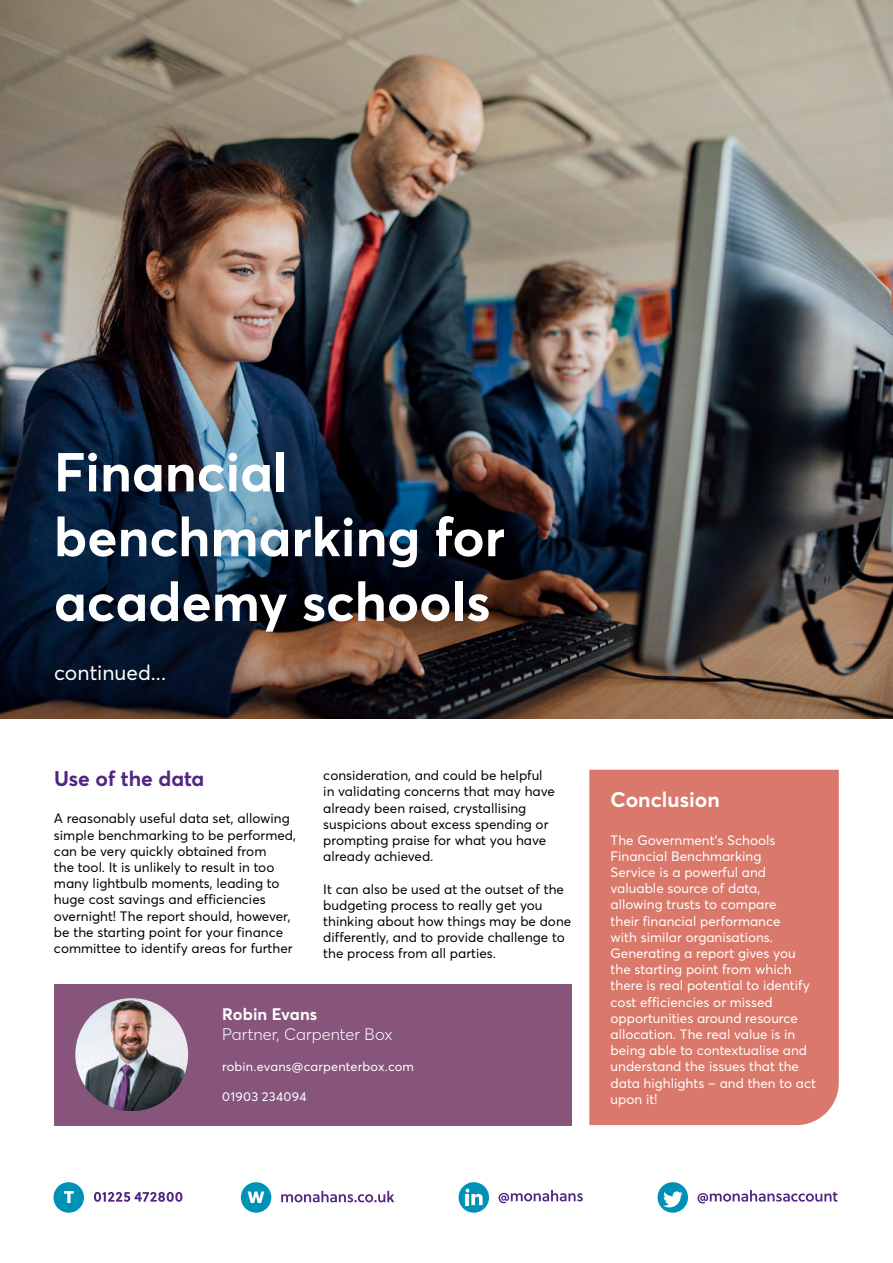
<style>
.page{position:relative;width:893px;height:1263px;background:#fff}
.page>*{position:absolute;margin:0;border:0;box-sizing:border-box;transform-origin:0 0}
.t1{font:700 54px/64.8px "Averta";color:#fff}
.t2{font:700 21px "Averta";color:#522583}
.t3{font:21px "Averta";color:#fff}
.t4{font:700 21px "Averta";color:#fff}
.t5{font:300 16.5px "Averta";color:#fff}
.t6{font:700 16.5px "Averta";color:#fff}
.t7{font:13.5px/16.2px "Averta";color:#000}
.t8{font:13.5px/16.2px "Averta";color:#fff}
.t9{font:12.75px "Averta";letter-spacing:.015em;color:#fff}
</style>
<div class="page">
<img style="left:0;top:0;width:893px;height:719px">
<div style="left:589px;top:770px;width:250px;height:355px;background:#da796b"></div>
<div style="left:54px;top:984px;width:517px;height:141px;background:#87557c"></div>
<img style="left:75px;top:998px;width:113px;height:113px;border-radius:56px">
<svg style="left:697px;top:1190px;width:141px;height:13px"></svg>
<div style="left:657px;top:1182px;width:31px;height:31px;background:#0092b6;border-radius:50%"></div>
<svg style="left:662px;top:1191px;width:21px;height:20px"></svg>
<svg style="left:499px;top:1190px;width:84px;height:13px"></svg>
<div style="left:459px;top:1182px;width:30px;height:31px;background:#0092b6;border-radius:50%"></div>
<svg style="left:466px;top:1188px;width:17px;height:17px"></svg>
<svg style="left:281px;top:1191px;width:113px;height:11px"></svg>
<div style="left:241px;top:1182px;width:30px;height:31px;background:#0092b6;border-radius:50%"></div>
<svg style="left:248px;top:1191px;width:16px;height:12px"></svg>
<div style="left:53px;top:1182px;width:31px;height:31px;background:#0092b6;border-radius:50%"></div>
<svg style="left:64px;top:1191px;width:10px;height:12px"></svg>
<svg style="left:94px;top:1192px;width:88px;height:10px"></svg>
<h1 class="t1" style="left:54px;top:439px;width:452px">Financial benchmarking for academy schools</h1>
<h2 class="t3" style="left:54px;top:660px;width:114px">continued...</h2>
<h2 class="t2" style="left:54px;top:765px;width:152px">Use of the data</h2>
<p class="t7" style="left:54px;top:810px;width:244px">A reasonably useful data set, allowing simple benchmarking to be performed, can be very quickly obtained from<br>the tool. It is unlikely to result in too many lightbulb moments, leading to huge cost savings and efficiencies overnight! The report should, however, be the starting point for your finance committee to identify areas for further</p>
<p class="t7" style="left:323px;top:767px;width:233px">consideration, and could be helpful in validating concerns that may have already been raised, crystallising suspicions about excess spending or prompting praise for what you have already achieved.</p>
<p class="t7" style="left:323px;top:880px;width:249px">It can also be used at the outset of the budgeting process to really get you thinking about how things may be done differently, and to provide challenge to the process from all parties.</p>
<p class="t6" style="left:222px;top:1004px;width:97px">Robin Evans</p>
<p class="t5" style="left:222px;top:1023px;width:172px">Partner, Carpenter Box</p>
<p class="t9" style="left:222px;top:1059px;width:193px">robin.evans@carpenterbox.com</p>
<p class="t9" style="left:222px;top:1089px;width:86px">01903 234094</p>
<h2 class="t4" style="left:611px;top:786px;width:111px">Conclusion</h2>
<p class="t8" style="left:611px;top:832px;width:207px">The Government’s Schools<br>Financial Benchmarking<br>Service is a powerful and valuable source of data,<br>allowing trusts to compare<br>their financial performance<br>with similar organisations.<br>Generating a report gives you the starting point from which there is real potential to identify cost efficiencies or missed opportunities around resource allocation. The real value is in being able to contextualise and understand the issues that the data highlights – and then to act upon it!</p>
</div>
